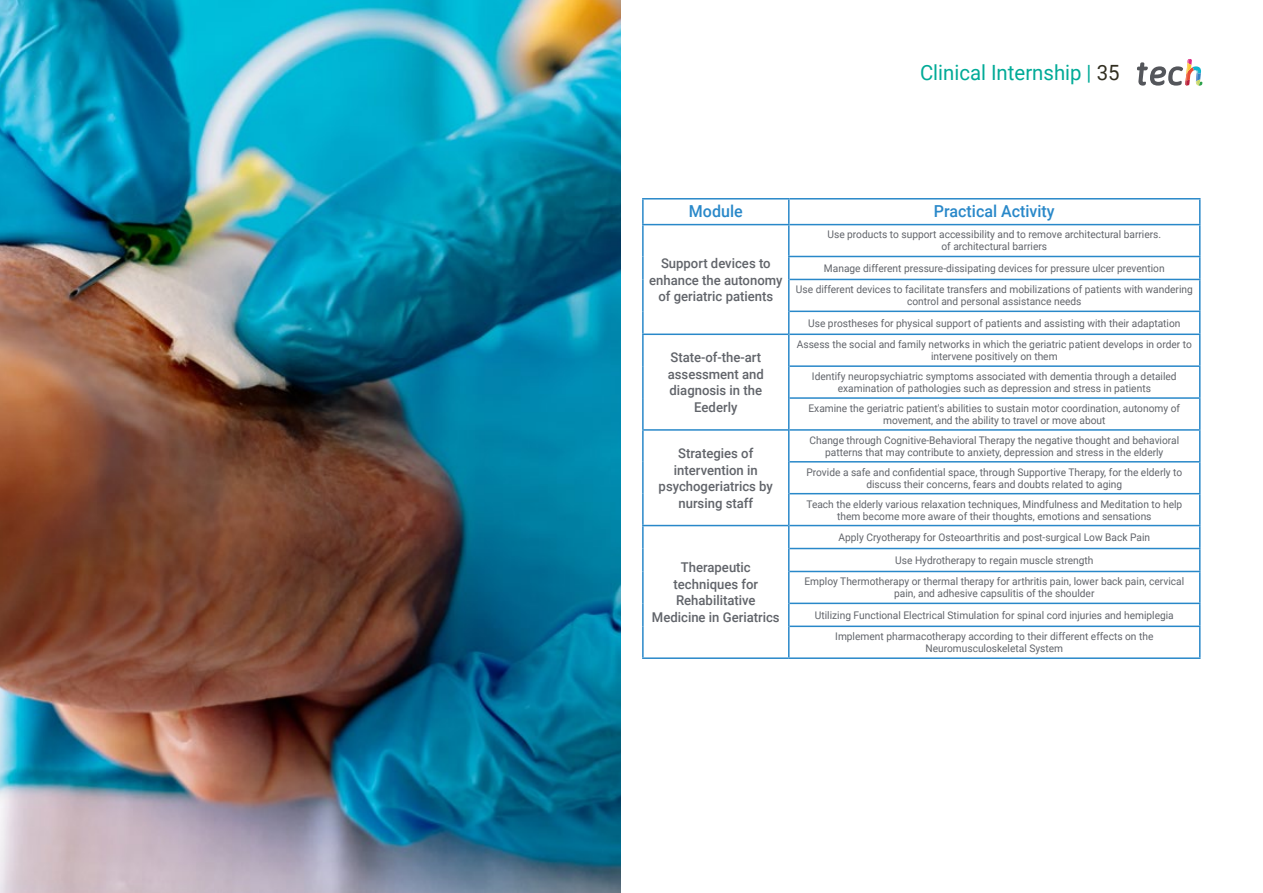
<style>
.page{position:relative;width:1263px;height:893px;background:#fff}
.page>*{position:absolute;margin:0;border:0;box-sizing:border-box;transform-origin:0 0}
.t1{font:21px "Roboto";color:#00aa97}
.t2{font:500 16.5px "Roboto";color:#2988c9}
.t3{font:500 13.5px/16.5px "Roboto";color:#61646a;text-align:center}
.t4{font:10.5px/12px "Roboto";color:#61646a;text-align:center}
.s1{color:#312e20}
</style>
<div class="page">
<svg style="left:1137px;top:59px;width:65px;height:27px"></svg>
<img style="left:0;top:0;width:621px;height:893px">
<hr style="left:642px;top:657px;width:147px;height:2px;background:#2988c9">
<svg style="left:788px;top:257px;width:1px;height:22px"></svg>
<hr style="left:788px;top:279px;width:1px;height:32px;background:#2988c9">
<svg style="left:788px;top:311px;width:1px;height:23px"></svg>
<hr style="left:788px;top:334px;width:1px;height:32px;background:#2988c9">
<hr style="left:788px;top:366px;width:1px;height:32px;background:#2988c9">
<hr style="left:788px;top:398px;width:1px;height:32px;background:#2988c9">
<hr style="left:788px;top:430px;width:1px;height:32px;background:#2988c9">
<hr style="left:788px;top:462px;width:1px;height:32px;background:#2988c9">
<hr style="left:788px;top:494px;width:1px;height:32px;background:#2988c9">
<svg style="left:788px;top:526px;width:1px;height:45px"></svg>
<hr style="left:788px;top:571px;width:1px;height:32px;background:#2988c9">
<svg style="left:788px;top:603px;width:1px;height:23px"></svg>
<hr style="left:788px;top:626px;width:1px;height:31px;background:#2988c9">
<hr style="left:788px;top:225px;width:1px;height:31px;background:#2988c9">
<hr style="left:642px;top:198px;width:147px;height:2px;background:#2988c9">
<hr style="left:642px;top:200px;width:2px;height:24px;background:#2988c9">
<svg style="left:788px;top:200px;width:1px;height:24px"></svg>
<hr style="left:642px;top:224px;width:147px;height:1px;background:#2988c9">
<hr style="left:642px;top:225px;width:2px;height:31px;background:#2988c9">
<hr style="left:642px;top:256px;width:2px;height:23px;background:#2988c9">
<hr style="left:642px;top:279px;width:2px;height:32px;background:#2988c9">
<hr style="left:642px;top:311px;width:2px;height:23px;background:#2988c9">
<hr style="left:642px;top:334px;width:146px;height:1px;background:#2988c9">
<hr style="left:642px;top:335px;width:2px;height:31px;background:#2988c9">
<hr style="left:642px;top:366px;width:2px;height:32px;background:#2988c9">
<hr style="left:642px;top:398px;width:2px;height:31px;background:#2988c9">
<hr style="left:642px;top:429px;width:146px;height:2px;background:#2988c9">
<hr style="left:642px;top:431px;width:2px;height:31px;background:#2988c9">
<hr style="left:642px;top:462px;width:2px;height:32px;background:#2988c9">
<hr style="left:642px;top:494px;width:2px;height:31px;background:#2988c9">
<hr style="left:642px;top:525px;width:146px;height:1px;background:#2988c9">
<hr style="left:642px;top:526px;width:2px;height:22px;background:#2988c9">
<hr style="left:642px;top:548px;width:2px;height:23px;background:#2988c9">
<hr style="left:642px;top:571px;width:2px;height:32px;background:#2988c9">
<hr style="left:642px;top:603px;width:2px;height:23px;background:#2988c9">
<hr style="left:642px;top:626px;width:2px;height:31px;background:#2988c9">
<hr style="left:789px;top:198px;width:411px;height:2px;background:#2988c9">
<svg style="left:1199px;top:200px;width:1px;height:24px"></svg>
<hr style="left:789px;top:224px;width:411px;height:1px;background:#2988c9">
<hr style="left:1199px;top:225px;width:1px;height:31px;background:#2988c9">
<hr style="left:788px;top:256px;width:412px;height:1px;background:#2988c9">
<svg style="left:1199px;top:257px;width:1px;height:22px"></svg>
<hr style="left:789px;top:279px;width:411px;height:1px;background:#2988c9">
<hr style="left:1199px;top:280px;width:1px;height:31px;background:#2988c9">
<hr style="left:789px;top:311px;width:411px;height:1px;background:#2988c9">
<svg style="left:1199px;top:312px;width:1px;height:22px"></svg>
<hr style="left:789px;top:334px;width:411px;height:1px;background:#2988c9">
<hr style="left:1199px;top:335px;width:1px;height:30px;background:#2988c9">
<hr style="left:789px;top:365px;width:411px;height:2px;background:#2988c9">
<hr style="left:1199px;top:367px;width:1px;height:30px;background:#2988c9">
<hr style="left:789px;top:397px;width:411px;height:2px;background:#2988c9">
<hr style="left:1199px;top:399px;width:1px;height:30px;background:#2988c9">
<hr style="left:789px;top:429px;width:411px;height:2px;background:#2988c9">
<hr style="left:1199px;top:431px;width:1px;height:30px;background:#2988c9">
<hr style="left:789px;top:461px;width:411px;height:2px;background:#2988c9">
<hr style="left:1199px;top:463px;width:1px;height:30px;background:#2988c9">
<hr style="left:789px;top:493px;width:411px;height:1px;background:#2988c9">
<hr style="left:1199px;top:494px;width:1px;height:31px;background:#2988c9">
<hr style="left:789px;top:525px;width:411px;height:1px;background:#2988c9">
<hr style="left:789px;top:548px;width:411px;height:1px;background:#2988c9">
<svg style="left:1199px;top:526px;width:1px;height:45px"></svg>
<hr style="left:789px;top:571px;width:411px;height:1px;background:#2988c9">
<hr style="left:1199px;top:572px;width:1px;height:31px;background:#2988c9">
<hr style="left:789px;top:603px;width:411px;height:1px;background:#2988c9">
<svg style="left:1199px;top:604px;width:1px;height:22px"></svg>
<hr style="left:789px;top:626px;width:411px;height:1px;background:#2988c9">
<hr style="left:1199px;top:627px;width:1px;height:30px;background:#2988c9">
<hr style="left:789px;top:657px;width:411px;height:2px;background:#2988c9">
<h1 class="t1" style="left:920px;top:57px;width:201px">Clinical Internship | <span class="s1">35</span></h1>
<h2 class="t2" style="left:689px;top:200px;width:55px">Module</h2>
<h2 class="t2" style="left:934px;top:200px;width:122px">Practical Activity</h2>
<p class="t3" style="left:649px;top:254px;width:135px">Support devices to enhance the autonomy of geriatric patients</p>
<p class="t4" style="left:827px;top:228px;width:335px">Use products to support accessibility and to remove architectural barriers. of architectural barriers</p>
<p class="t4" style="left:796px;top:257px;width:398px;line-height:21.5px">Manage different pressure-dissipating devices for pressure ulcer prevention<br>Use different devices to facilitate transfers and mobilizations of patients with wandering</p>
<p class="t4" style="left:808px;top:290px;width:374px;line-height:21.5px">control and personal assistance needs<br>Use prostheses for physical support of patients and assisting with their adaptation</p>
<p class="t3" style="left:668px;top:349px;width:98px">State-of-the-art assessment and diagnosis in the<br>Eederly</p>
<p class="t3" style="left:659px;top:444px;width:116px">Strategies of intervention in psychogeriatrics by nursing staff</p>
<p class="t3" style="left:652px;top:559px;width:129px">Therapeutic techniques for<br>Rehabilitative<br>Medicine in Geriatrics</p>
<p class="t4" style="left:797px;top:338px;width:397px">Assess the social and family networks in which the geriatric patient develops in order to intervene positively on them</p>
<p class="t4" style="left:812px;top:370px;width:366px">Identify neuropsychiatric symptoms associated with dementia through a detailed examination of pathologies such as depression and stress in patients</p>
<p class="t4" style="left:808px;top:402px;width:373px">Examine the geriatric patient's abilities to sustain motor coordination, autonomy of movement, and the ability to travel or move about</p>
<p class="t4" style="left:809px;top:434px;width:371px">Change through Cognitive-Behavioral Therapy the negative thought and behavioral patterns that may contribute to anxiety, depression and stress in the elderly</p>
<p class="t4" style="left:806px;top:466px;width:377px">Provide a safe and confidential space, through Supportive Therapy, for the elderly to discuss their concerns, fears and doubts related to aging</p>
<p class="t4" style="left:806px;top:497px;width:377px">Teach the elderly various relaxation techniques, Mindfulness and Meditation to help them become more aware of their thoughts, emotions and sensations</p>
<p class="t4" style="left:838px;top:525px;width:313px;line-height:23px">Apply Cryotherapy for Osteoarthritis and post-surgical Low Back Pain<br>Use Hydrotherapy to regain muscle strength</p>
<p class="t4" style="left:804px;top:575px;width:381px">Employ Thermotherapy or thermal therapy for arthritis pain, lower back pain, cervical pain, and adhesive capsulitis of the shoulder</p>
<p class="t4" style="left:815px;top:604px;width:360px;line-height:21.5px">Utilizing Functional Electrical Stimulation for spinal cord injuries and hemiplegia<br>Implement pharmacotherapy according to their different effects on the</p>
<p class="t4" style="left:925px;top:642px;width:139px">Neuromusculoskeletal System</p>
</div>
